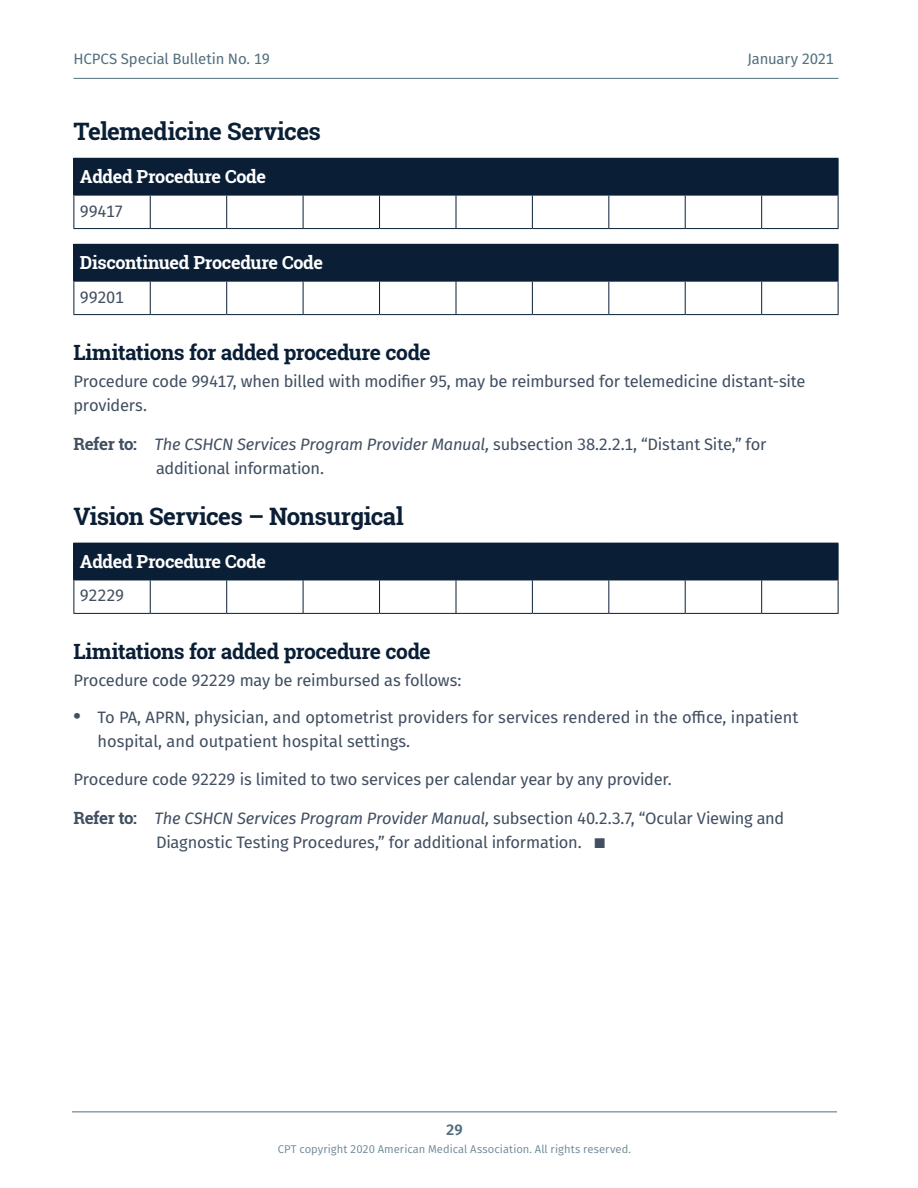
<style>
.page{position:relative;width:918px;height:1188px;background:#fff}
.page>*{position:absolute;margin:0;border:0;box-sizing:border-box;transform-origin:0 0}
.Heading_2{font:700 24px "Roboto Slab";letter-spacing:-.02em;color:#0a1f36}
.Heading_3{font:700 21px "Roboto Slab";letter-spacing:-.02em;color:#0a1f36}
.Table_Header{font:700 18px "Roboto Slab";letter-spacing:-.02em;color:#fff}
.Refer_to{font:16.5px/24px "Fira Sans";color:#414f61}
.Article_Text{font:16.5px/24px "Fira Sans";letter-spacing:-.015em;color:#414f61}
.Table_Text{font:16.5px "Fira Sans";letter-spacing:-.025em;color:#414f61}
.t1{font:15px "Fira Sans";letter-spacing:-.015em;color:#52707e}
.t2{font:600 15px "Fira Sans";color:#52707e}
.t3{font:11.25px "Fira Sans";letter-spacing:.005em;color:#6e8996}
.s1{font-family:"Roboto Slab";font-weight:700;font-size:16.8px}
.s2{font-style:italic}
.s3{font-weight:700;font-size:21px}
</style>
<div class="page">
<hr style="left:72px;top:1112px;width:765px;height:1px;background:#52707e">
<hr style="left:74px;top:78px;width:764px;height:1px;background:#52707e">
<div style="left:74px;top:158px;width:764px;height:37px;background:#0a1f36"></div>
<hr style="left:838px;top:159px;width:1px;height:36px;background:#0a1f36">
<hr style="left:74px;top:195px;width:76px;height:1px;background:#0a1f36">
<hr style="left:74px;top:196px;width:1px;height:32px;background:#0a1f36">
<hr style="left:150px;top:195px;width:77px;height:1px;background:#0a1f36">
<hr style="left:150px;top:196px;width:1px;height:32px;background:#0a1f36">
<hr style="left:227px;top:195px;width:76px;height:1px;background:#0a1f36">
<hr style="left:226px;top:196px;width:1px;height:32px;background:#0a1f36">
<hr style="left:303px;top:195px;width:77px;height:1px;background:#0a1f36">
<hr style="left:303px;top:196px;width:1px;height:32px;background:#0a1f36">
<hr style="left:380px;top:195px;width:76px;height:1px;background:#0a1f36">
<hr style="left:379px;top:196px;width:1px;height:32px;background:#0a1f36">
<hr style="left:456px;top:195px;width:76px;height:1px;background:#0a1f36">
<hr style="left:456px;top:196px;width:1px;height:32px;background:#0a1f36">
<hr style="left:532px;top:195px;width:77px;height:1px;background:#0a1f36">
<hr style="left:532px;top:196px;width:1px;height:32px;background:#0a1f36">
<hr style="left:609px;top:195px;width:76px;height:1px;background:#0a1f36">
<hr style="left:608px;top:196px;width:1px;height:32px;background:#0a1f36">
<hr style="left:685px;top:195px;width:77px;height:1px;background:#0a1f36">
<hr style="left:685px;top:196px;width:1px;height:32px;background:#0a1f36">
<hr style="left:762px;top:195px;width:76px;height:1px;background:#0a1f36">
<hr style="left:761px;top:196px;width:1px;height:32px;background:#0a1f36">
<hr style="left:838px;top:196px;width:1px;height:32px;background:#0a1f36">
<hr style="left:74px;top:228px;width:76px;height:1px;background:#0a1f36">
<hr style="left:150px;top:228px;width:77px;height:1px;background:#0a1f36">
<hr style="left:227px;top:228px;width:76px;height:1px;background:#0a1f36">
<hr style="left:303px;top:228px;width:77px;height:1px;background:#0a1f36">
<hr style="left:380px;top:228px;width:76px;height:1px;background:#0a1f36">
<hr style="left:456px;top:228px;width:76px;height:1px;background:#0a1f36">
<hr style="left:532px;top:228px;width:77px;height:1px;background:#0a1f36">
<hr style="left:609px;top:228px;width:76px;height:1px;background:#0a1f36">
<hr style="left:685px;top:228px;width:77px;height:1px;background:#0a1f36">
<hr style="left:762px;top:228px;width:76px;height:1px;background:#0a1f36">
<div style="left:74px;top:244px;width:764px;height:37px;background:#0a1f36"></div>
<hr style="left:838px;top:245px;width:1px;height:36px;background:#0a1f36">
<hr style="left:74px;top:281px;width:76px;height:1px;background:#0a1f36">
<hr style="left:74px;top:282px;width:1px;height:32px;background:#0a1f36">
<hr style="left:150px;top:281px;width:77px;height:1px;background:#0a1f36">
<hr style="left:150px;top:282px;width:1px;height:32px;background:#0a1f36">
<hr style="left:227px;top:281px;width:76px;height:1px;background:#0a1f36">
<hr style="left:226px;top:282px;width:1px;height:32px;background:#0a1f36">
<hr style="left:303px;top:281px;width:77px;height:1px;background:#0a1f36">
<hr style="left:303px;top:282px;width:1px;height:32px;background:#0a1f36">
<hr style="left:380px;top:281px;width:76px;height:1px;background:#0a1f36">
<hr style="left:379px;top:282px;width:1px;height:32px;background:#0a1f36">
<hr style="left:456px;top:281px;width:76px;height:1px;background:#0a1f36">
<hr style="left:456px;top:282px;width:1px;height:32px;background:#0a1f36">
<hr style="left:532px;top:281px;width:77px;height:1px;background:#0a1f36">
<hr style="left:532px;top:282px;width:1px;height:32px;background:#0a1f36">
<hr style="left:609px;top:281px;width:76px;height:1px;background:#0a1f36">
<hr style="left:608px;top:282px;width:1px;height:32px;background:#0a1f36">
<hr style="left:685px;top:281px;width:77px;height:1px;background:#0a1f36">
<hr style="left:685px;top:282px;width:1px;height:32px;background:#0a1f36">
<hr style="left:762px;top:281px;width:76px;height:1px;background:#0a1f36">
<hr style="left:761px;top:282px;width:1px;height:32px;background:#0a1f36">
<hr style="left:838px;top:282px;width:1px;height:32px;background:#0a1f36">
<hr style="left:74px;top:314px;width:76px;height:1px;background:#0a1f36">
<hr style="left:150px;top:314px;width:77px;height:1px;background:#0a1f36">
<hr style="left:227px;top:314px;width:76px;height:1px;background:#0a1f36">
<hr style="left:303px;top:314px;width:77px;height:1px;background:#0a1f36">
<hr style="left:380px;top:314px;width:76px;height:1px;background:#0a1f36">
<hr style="left:456px;top:314px;width:76px;height:1px;background:#0a1f36">
<hr style="left:532px;top:314px;width:77px;height:1px;background:#0a1f36">
<hr style="left:609px;top:314px;width:76px;height:1px;background:#0a1f36">
<hr style="left:685px;top:314px;width:77px;height:1px;background:#0a1f36">
<hr style="left:762px;top:314px;width:76px;height:1px;background:#0a1f36">
<div style="left:74px;top:543px;width:764px;height:37px;background:#0a1f36"></div>
<hr style="left:838px;top:543px;width:1px;height:37px;background:#0a1f36">
<hr style="left:74px;top:580px;width:76px;height:1px;background:#0a1f36">
<hr style="left:74px;top:580px;width:1px;height:33px;background:#0a1f36">
<hr style="left:150px;top:580px;width:77px;height:1px;background:#0a1f36">
<hr style="left:150px;top:580px;width:1px;height:33px;background:#0a1f36">
<hr style="left:227px;top:580px;width:76px;height:1px;background:#0a1f36">
<hr style="left:226px;top:580px;width:1px;height:33px;background:#0a1f36">
<hr style="left:303px;top:580px;width:77px;height:1px;background:#0a1f36">
<hr style="left:303px;top:580px;width:1px;height:33px;background:#0a1f36">
<hr style="left:380px;top:580px;width:76px;height:1px;background:#0a1f36">
<hr style="left:379px;top:580px;width:1px;height:33px;background:#0a1f36">
<hr style="left:456px;top:580px;width:76px;height:1px;background:#0a1f36">
<hr style="left:456px;top:580px;width:1px;height:33px;background:#0a1f36">
<hr style="left:532px;top:580px;width:77px;height:1px;background:#0a1f36">
<hr style="left:532px;top:580px;width:1px;height:33px;background:#0a1f36">
<hr style="left:609px;top:580px;width:76px;height:1px;background:#0a1f36">
<hr style="left:608px;top:580px;width:1px;height:33px;background:#0a1f36">
<hr style="left:685px;top:580px;width:77px;height:1px;background:#0a1f36">
<hr style="left:685px;top:580px;width:1px;height:33px;background:#0a1f36">
<hr style="left:762px;top:580px;width:76px;height:1px;background:#0a1f36">
<hr style="left:761px;top:580px;width:1px;height:33px;background:#0a1f36">
<hr style="left:838px;top:580px;width:1px;height:33px;background:#0a1f36">
<hr style="left:74px;top:613px;width:76px;height:1px;background:#0a1f36">
<hr style="left:150px;top:613px;width:77px;height:1px;background:#0a1f36">
<hr style="left:227px;top:613px;width:76px;height:1px;background:#0a1f36">
<hr style="left:303px;top:613px;width:77px;height:1px;background:#0a1f36">
<hr style="left:380px;top:613px;width:76px;height:1px;background:#0a1f36">
<hr style="left:456px;top:613px;width:76px;height:1px;background:#0a1f36">
<hr style="left:532px;top:613px;width:77px;height:1px;background:#0a1f36">
<hr style="left:609px;top:613px;width:76px;height:1px;background:#0a1f36">
<hr style="left:685px;top:613px;width:77px;height:1px;background:#0a1f36">
<hr style="left:762px;top:613px;width:76px;height:1px;background:#0a1f36">
<p class="t1" style="left:74px;top:47px;width:198px">HCPCS Special Bulletin No. 19</p>
<p class="t1" style="left:747px;top:47px;width:88px">January 2021</p>
<h2 class="Heading_2" style="left:74px;top:115px;width:249px">Telemedicine Services</h2>
<p class="Table_Header" style="left:80px;top:164px;width:188px">Added Procedure Code</p>
<p class="Table_Text" style="left:80px;top:198px;width:45px">99417</p>
<p class="Table_Header" style="left:80px;top:250px;width:245px">Discontinued Procedure Code</p>
<p class="Table_Text" style="left:80px;top:284px;width:46px">99201</p>
<h3 class="Heading_3" style="left:74px;top:338px;width:359px">Limitations for added procedure code</h3>
<p class="Article_Text" style="left:74px;top:369px;width:734px">Procedure code 99417, when billed with modifier 95, may be reimbursed for telemedicine distant-site providers.</p>
<p class="Refer_to" style="left:156px;top:432px;width:612px;text-indent:-82px"><span class="s1">Refer to:</span> <span class="s2">The CSHCN Services Program Provider Manual,</span> subsection 38.2.2.1, “Distant Site,” for additional information.</p>
<h2 class="Heading_2" style="left:74px;top:500px;width:332px">Vision Services – Nonsurgical</h2>
<p class="Table_Header" style="left:80px;top:549px;width:188px">Added Procedure Code</p>
<p class="Table_Text" style="left:80px;top:583px;width:46px">92229</p>
<h3 class="Heading_3" style="left:74px;top:637px;width:359px">Limitations for added procedure code</h3>
<p class="Article_Text" style="left:74px;top:668px;width:389px">Procedure code 92229 may be reimbursed as follows:</p>
<p class="Refer_to" style="left:98px;top:704px;width:702px;line-height:24.8px;text-indent:-24px"><span class="s3">•</span> To PA, APRN, physician, and optometrist providers for services rendered in the office, inpatient hospital, and outpatient hospital settings.</p>
<p class="Article_Text" style="left:74px;top:767px;width:598px">Procedure code 92229 is limited to two services per calendar year by any provider.</p>
<p class="Refer_to" style="left:156px;top:806px;width:630px;text-indent:-82px"><span class="s1">Refer to:</span> <span class="s2">The CSHCN Services Program Provider Manual,</span> subsection 40.2.3.7, “Ocular Viewing and<br>Diagnostic Testing Procedures,” for additional information.</p>
<p class="t2" style="left:446px;top:1117px;width:18px">29</p>
<p class="t3" style="left:278px;top:1141px;width:355px">CPT copyright 2020 American Medical Association. All rights reserved.</p>
</div>
